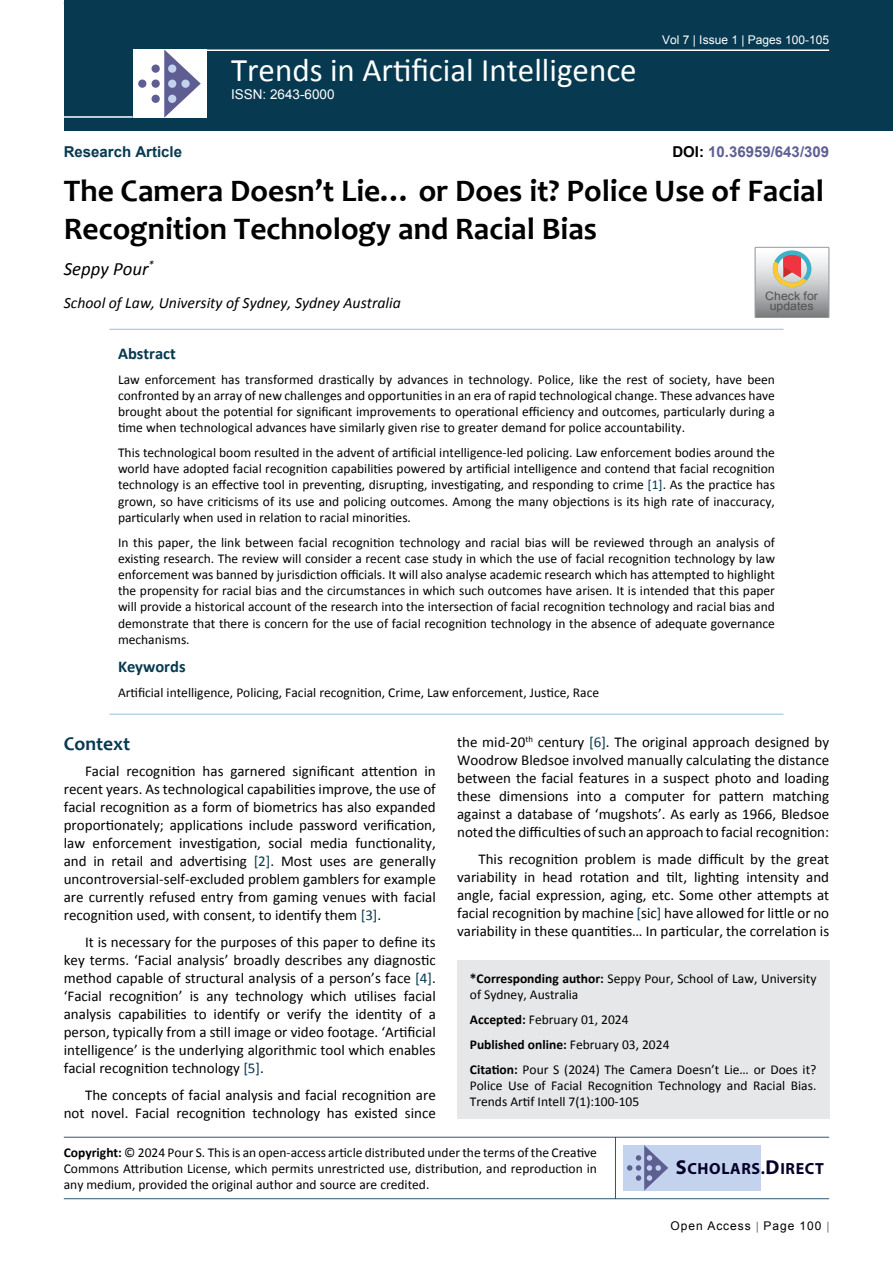
<style>
.page{position:relative;width:893px;height:1263px;background:#fff}
.page>*{position:absolute;margin:0;border:0;box-sizing:border-box;transform-origin:0 0}
.t1{font:33px "Calibri";color:#fff}
.t2{font:700 31.5px/37.8px "Candara";color:#000}
.t3{font:700 19.5px "Candara";color:#073950}
.t4{font:italic 18.75px "Calibri";color:#000}
.t5{font:700 16.5px "Calibri";color:#073950}
.t6{font:700 16.2px "Myriad Pro";letter-spacing:.04em;color:#050128}
.t7{font:italic 15.75px "Calibri";color:#000}
.t8{font:15px/18px "Calibri";color:#000;text-align:justify}
.t9{font:700 15px "Arial";color:#5e5f93}
.t10{font:700 15px "Arial";color:#073950}
.t11{font:13.5px/16.2px "Calibri";color:#000;text-align:justify}
.t12{font:13.5px "Arial";color:#fff}
.t13{font:12px "Arial";color:#fff}
.t14{font:12px "Arial";letter-spacing:.08em;color:#000}
.t15{font:11.7px/10.1px "Arial";color:#535353;text-align:center;scale:1.06 1}
.s1{color:#000}
.s2{color:#073950}
.s3{font-weight:700}
.s4{font-size:20.25px}
</style>
<div class="page">
<div style="left:64px;top:0;width:829px;height:131px;background:#073950"></div>
<hr style="left:64px;top:1137px;width:765px;height:1px;background:#073950">
<hr style="left:64px;top:1198px;width:765px;height:1px;background:#073950">
<hr style="left:615px;top:1137px;width:1px;height:62px;background:#073950">
<div style="left:623px;top:1145px;width:138px;height:45px;background:#c3d3ee"></div>
<svg style="left:627px;top:1145px;width:41px;height:45px"></svg>
<hr style="left:204px;top:49px;width:625px;height:2px;background:#fff">
<hr style="left:64px;top:116px;width:69px;height:2px;background:#fff">
<div style="left:133px;top:49px;width:74px;height:69px;background:#fff"></div>
<svg style="left:164px;top:49px;width:37px;height:69px"></svg>
<div style="left:152px;top:65px;width:8px;height:8px;background:#5e5e92;border-radius:50%"></div>
<div style="left:138px;top:80px;width:8px;height:8px;background:#5e5e92;border-radius:50%"></div>
<div style="left:152px;top:80px;width:8px;height:8px;background:#5e5e92;border-radius:50%"></div>
<div style="left:168px;top:80px;width:8px;height:8px;background:#c3d3ee;border-radius:50%"></div>
<div style="left:181px;top:80px;width:9px;height:8px;background:#c3d3ee;border-radius:50%"></div>
<div style="left:168px;top:95px;width:8px;height:8px;background:#c3d3ee;border-radius:50%"></div>
<div style="left:168px;top:65px;width:8px;height:8px;background:#c3d3ee;border-radius:50%"></div>
<div style="left:152px;top:95px;width:8px;height:8px;background:#5e5e92;border-radius:50%"></div>
<div style="left:457px;top:960px;width:372px;height:159px;background:#e6e7e8"></div>
<hr style="left:109px;top:329px;width:674px;height:1px;background:#98c0d2">
<hr style="left:109px;top:714px;width:674px;height:1px;background:#98c0d2">
<svg style="left:755px;top:247px;width:74px;height:70px"></svg>
<p class="t10" style="left:64px;top:142px;width:120px">Research Article</p>
<h1 class="t1" style="left:231px;top:49px;width:407px">Trends in Artificial Intelligence</h1>
<p class="t12" style="left:231px;top:86px;width:105px">ISSN: 2643-6000</p>
<p class="t13" style="left:662px;top:32px;width:169px">Vol 7 | Issue 1 | Pages 100-105</p>
<p class="t9" style="left:672px;top:142px;width:158px"><span class="s1">DOI:</span> 10.36959/643/309</p>
<h2 class="t2" style="left:64px;top:172px;width:761px">The Camera Doesn’t Lie… or Does it? Police Use of Facial<br>Recognition Technology and Racial Bias</h2>
<h3 class="t4" style="left:64px;top:256px;width:92px">Seppy Pour<sup>*</sup></h3>
<p class="t7" style="left:64px;top:292px;width:339px">School of Law, University of Sydney, Sydney Australia</p>
<p class="t15" style="left:765px;top:291px;width:51px">Check for updates</p>
<p class="t5" style="left:118px;top:343px;width:59px">Abstract</p>
<p class="t11" style="left:118px;top:371px;width:658px">Law enforcement has transformed drastically by advances in technology. Police, like the rest of society, have been confronted by an array of new challenges and opportunities in an era of rapid technological change. These advances have brought about the potential for significant improvements to operational efficiency and outcomes, particularly during a time when technological advances have similarly given rise to greater demand for police accountability.</p>
<p class="t11" style="left:118px;top:444px;width:658px">This technological boom resulted in the advent of artificial intelligence-led policing. Law enforcement bodies around the world have adopted facial recognition capabilities powered by artificial intelligence and contend that facial recognition technology is an effective tool in preventing, disrupting, investigating, and responding to crime <span class="s2">[1]</span>. As the practice has grown, so have criticisms of its use and policing outcomes. Among the many objections is its high rate of inaccuracy, particularly when used in relation to racial minorities.</p>
<p class="t11" style="left:118px;top:534px;width:658px">In this paper, the link between facial recognition technology and racial bias will be reviewed through an analysis of existing research. The review will consider a recent case study in which the use of facial recognition technology by law enforcement was banned by jurisdiction officials. It will also analyse academic research which has attempted to highlight the propensity for racial bias and the circumstances in which such outcomes have arisen. It is intended that this paper will provide a historical account of the research into the intersection of facial recognition technology and racial bias and demonstrate that there is concern for the use of facial recognition technology in the absence of adequate governance mechanisms.</p>
<p class="t5" style="left:118px;top:656px;width:69px">Keywords</p>
<p class="t11" style="left:118px;top:684px;width:483px">Artificial intelligence, Policing, Facial recognition, Crime, Law enforcement, Justice, Race</p>
<h3 class="t3" style="left:64px;top:731px;width:68px">Context</h3>
<p class="t8" style="left:64px;top:762px;width:374px;text-indent:21px">Facial recognition has garnered significant attention in recent years. As technological capabilities improve, the use of facial recognition as a form of biometrics has also expanded proportionately; applications include password verification, law enforcement investigation, social media functionality, and in retail and advertising <span class="s2">[2]</span>. Most uses are generally uncontroversial-self-excluded problem gamblers for example are currently refused entry from gaming venues with facial recognition used, with consent, to identify them <span class="s2">[3]</span>.</p>
<p class="t8" style="left:64px;top:933px;width:374px;text-indent:21px">It is necessary for the purposes of this paper to define its key terms. ‘Facial analysis’ broadly describes any diagnostic method capable of structural analysis of a person’s face <span class="s2">[4]</span>. ‘Facial recognition’ is any technology which utilises facial analysis capabilities to identify or verify the identity of a person, typically from a still image or video footage. ‘Artificial intelligence’ is the underlying algorithmic tool which enables facial recognition technology <span class="s2">[5]</span>.</p>
<p class="t8" style="left:64px;top:1085px;width:374px;text-align:right">The concepts of facial analysis and facial recognition are not novel. Facial recognition technology has existed since</p>
<p class="t8" style="left:457px;top:733px;width:374px">the mid-20<sup>th</sup> century <span class="s2">[6]</span>. The original approach designed by Woodrow Bledsoe involved manually calculating the distance between the facial features in a suspect photo and loading these dimensions into a computer for pattern matching against a database of ‘mugshots’. As early as 1966, Bledsoe noted the difficulties of such an approach to facial recognition:</p>
<p class="t8" style="left:457px;top:850px;width:374px;text-indent:21px">This recognition problem is made difficult by the great variability in head rotation and tilt, lighting intensity and angle, facial expression, aging, etc. Some other attempts at facial recognition by machine <span class="s2">[</span>sic<span class="s2">]</span> have allowed for little or no variability in these quantities… In particular, the correlation is</p>
<p class="t11" style="left:470px;top:971px;width:348px"><span class="s3">*Corresponding author:</span> Seppy Pour, School of Law, University of Sydney, Australia</p>
<p class="t11" style="left:470px;top:1007px;width:348px;line-height:24.8px;text-align:left"><span class="s3">Accepted:</span> February 01, 2024<br><span class="s3">Published online:</span> February 03, 2024<br><span class="s3">Citation:</span> Pour S (2024) The Camera Doesn’t Lie… or Does it?</p>
<p class="t11" style="left:470px;top:1077px;width:348px">Police Use of Facial Recognition Technology and Racial Bias.<br>Trends Artif Intell 7(1):100-105</p>
<p class="t11" style="left:64px;top:1144px;width:535px"><span class="s3">Copyright:</span> © 2024 Pour S. This is an open-access article distributed under the terms of the Creative Commons Attribution License, which permits unrestricted use, distribution, and reproduction in any medium, provided the original author and source are credited.</p>
<p class="t6" style="left:676px;top:1158px;width:150px"><span class="s4">S</span>CHOLARS.<span class="s4">D</span>IRECT</p>
<p class="t14" style="left:670px;top:1218px;width:152px">Open Access Page 100</p>
</div>
